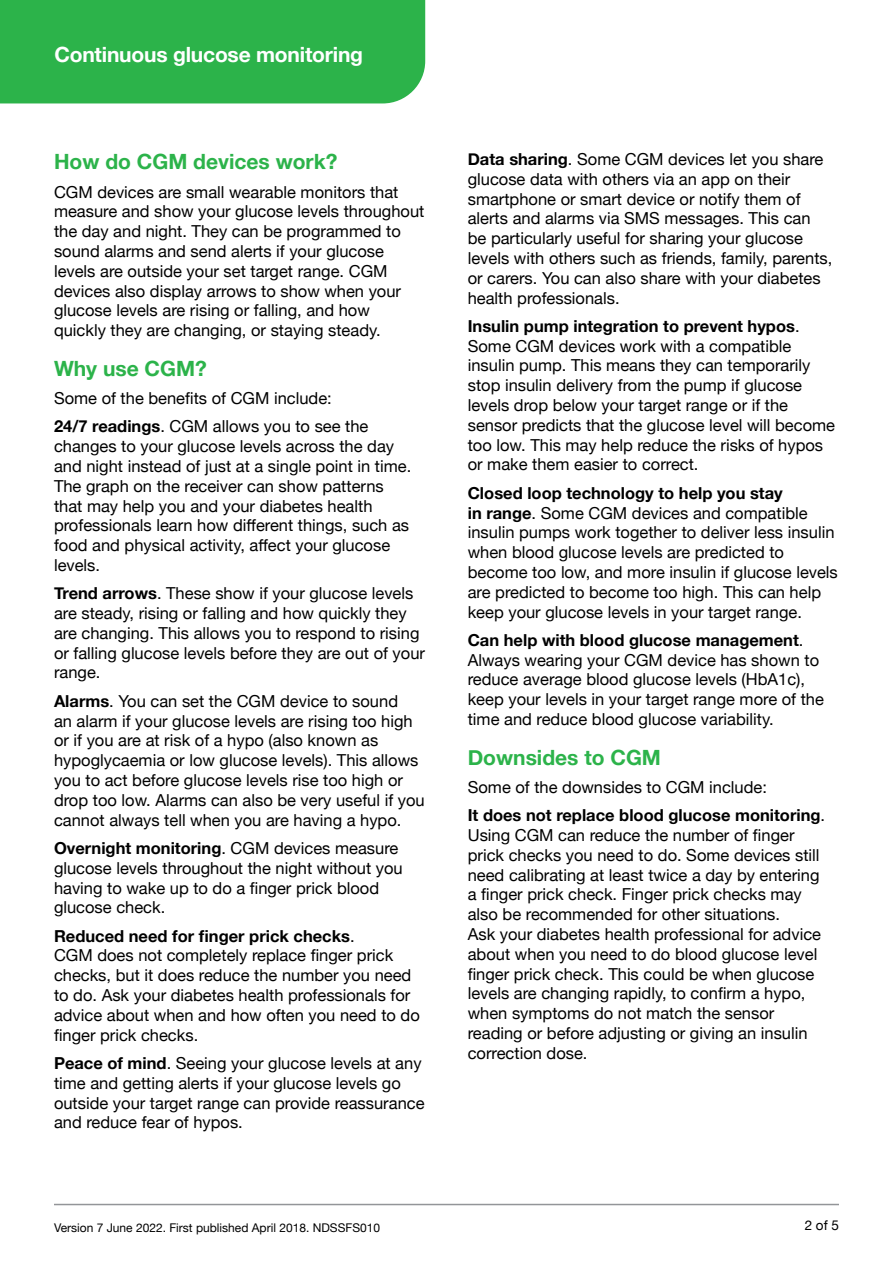
<style>
.page{position:relative;width:893px;height:1263px;background:#fff}
.page>*{position:absolute;margin:0;border:0;box-sizing:border-box;transform-origin:0 0}
.subhead{font:700 21px "Helvetica Neue";color:#2cb34a}
.t1{font:700 21px "Helvetica Neue";letter-spacing:-.01em;color:#fff}
.Body{font:16.5px/19.8px "Helvetica Neue";color:#000}
.t2{font:13.5px "Helvetica Neue";color:#000}
.t3{font:12px "Helvetica Neue";color:#000}
.s1{font-weight:700}
</style>
<div class="page">
<div style="left:0;top:0;width:425px;height:103px;background:#2cb34a"></div>
<hr style="left:54px;top:1204px;width:785px;height:1px;background:#939598">
<p class="t1" style="left:54px;top:38px;width:310px">Continuous glucose monitoring</p>
<h2 class="subhead" style="left:54px;top:145px;width:285px">How do CGM devices work?</h2>
<p class="Body" style="left:54px;top:183px;width:372px">CGM devices are small wearable monitors that measure and show your glucose levels throughout the day and night. They can be programmed to sound alarms and send alerts if your glucose levels are outside your set target range. CGM devices also display arrows to show when your glucose levels are rising or falling, and how quickly they are changing, or staying steady.</p>
<h2 class="subhead" style="left:54px;top:352px;width:154px">Why use CGM?</h2>
<p class="Body" style="left:54px;top:389px;width:279px">Some of the benefits of CGM include:</p>
<p class="Body" style="left:54px;top:417px;width:359px"><span class="s1">24/7 readings</span>. CGM allows you to see the changes to your glucose levels across the day and night instead of just at a single point in time.<br>The graph on the receiver can show patterns that may help you and your diabetes health professionals learn how different things, such as food and physical activity, affect your glucose levels.</p>
<p class="Body" style="left:54px;top:584px;width:372px"><span class="s1">Trend arrows</span>. These show if your glucose levels are steady, rising or falling and how quickly they are changing. This allows you to respond to rising or falling glucose levels before they are out of your range.</p>
<p class="Body" style="left:54px;top:692px;width:372px"><span class="s1">Alarms</span>. You can set the CGM device to sound<br>an alarm if your glucose levels are rising too high or if you are at risk of a hypo (also known as hypoglycaemia or low glucose levels). This allows you to act before glucose levels rise too high or drop too low. Alarms can also be very useful if you cannot always tell when you are having a hypo.</p>
<p class="Body" style="left:54px;top:839px;width:350px"><span class="s1">Overnight monitoring</span>. CGM devices measure glucose levels throughout the night without you having to wake up to do a finger prick blood glucose check.</p>
<p class="Body" style="left:54px;top:927px;width:367px"><span class="s1">Reduced need for finger prick checks</span>.<br>CGM does not completely replace finger prick checks, but it does reduce the number you need to do. Ask your diabetes health professionals for advice about when and how often you need to do finger prick checks.</p>
<p class="Body" style="left:54px;top:1054px;width:372px"><span class="s1">Peace of mind</span>. Seeing your glucose levels at any time and getting alerts if your glucose levels go outside your target range can provide reassurance and reduce fear of hypos.</p>
<p class="Body" style="left:468px;top:150px;width:366px"><span class="s1">Data sharing</span>. Some CGM devices let you share glucose data with others via an app on their smartphone or smart device or notify them of alerts and alarms via SMS messages. This can be particularly useful for sharing your glucose levels with others such as friends, family, parents, or carers. You can also share with your diabetes health professionals.</p>
<p class="Body" style="left:468px;top:317px;width:369px"><span class="s1">Insulin pump integration to prevent hypos</span>.<br>Some CGM devices work with a compatible insulin pump. This means they can temporarily stop insulin delivery from the pump if glucose levels drop below your target range or if the sensor predicts that the glucose level will become too low. This may help reduce the risks of hypos or make them easier to correct.</p>
<p class="Body" style="left:468px;top:484px;width:372px"><span class="s1">Closed loop technology to help you stay<br>in range</span>. Some CGM devices and compatible insulin pumps work together to deliver less insulin when blood glucose levels are predicted to become too low, and more insulin if glucose levels are predicted to become too high. This can help keep your glucose levels in your target range.</p>
<p class="Body" style="left:468px;top:631px;width:358px"><span class="s1">Can help with blood glucose management</span>.<br>Always wearing your CGM device has shown to reduce average blood glucose levels (HbA1c), keep your levels in your target range more of the time and reduce blood glucose variability.</p>
<h2 class="subhead" style="left:468px;top:741px;width:195px">Downsides to CGM</h2>
<p class="Body" style="left:468px;top:778px;width:301px">Some of the downsides to CGM include:</p>
<p class="Body" style="left:468px;top:806px;width:359px"><span class="s1">It does not replace blood glucose monitoring</span>.<br>Using CGM can reduce the number of finger prick checks you need to do. Some devices still need calibrating at least twice a day by entering a finger prick check. Finger prick checks may also be recommended for other situations.<br>Ask your diabetes health professional for advice about when you need to do blood glucose level finger prick check. This could be when glucose levels are changing rapidly, to confirm a hypo, when symptoms do not match the sensor reading or before adjusting or giving an insulin correction dose.</p>
<p class="t3" style="left:54px;top:1218px;width:328px">Version 7 June 2022. First published April 2018. NDSSFS010</p>
<p class="t2" style="left:805px;top:1216px;width:36px">2 of 5</p>
</div>
